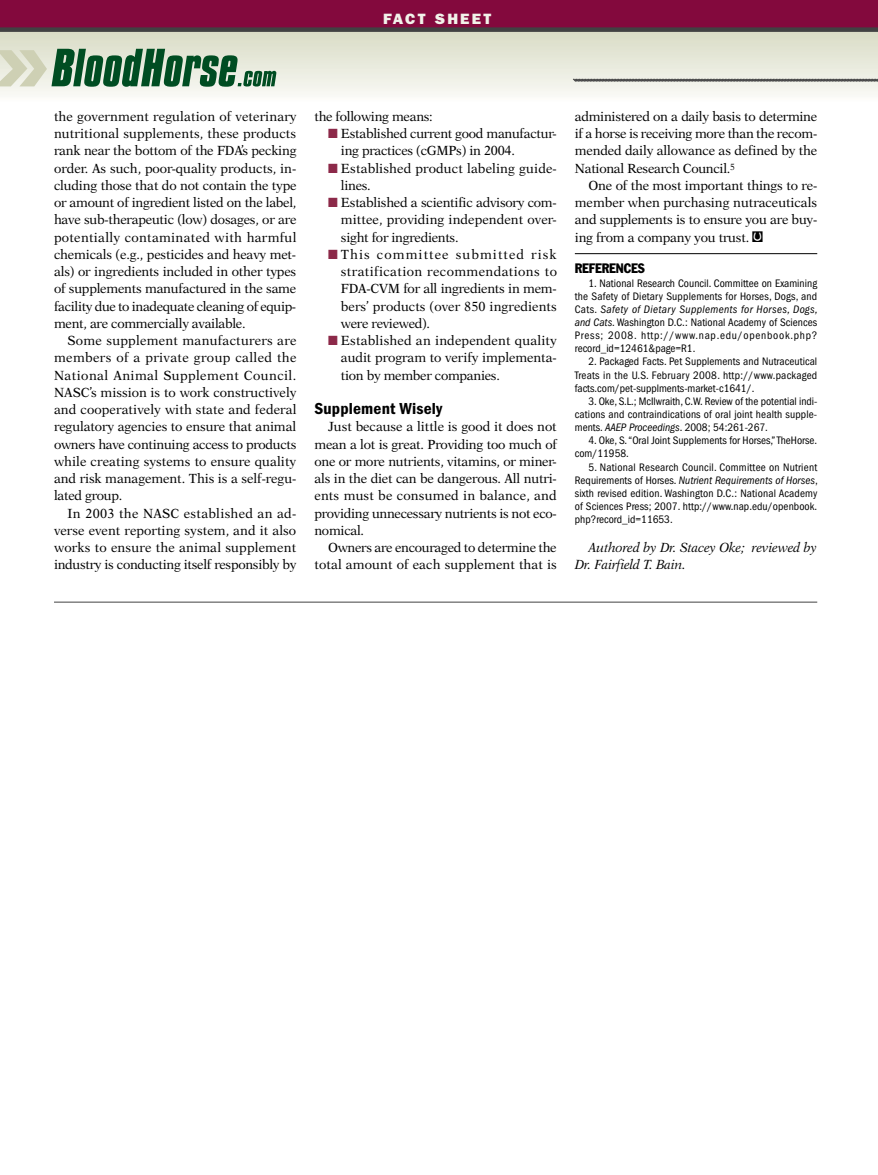
<style>
.page{position:relative;width:878px;height:1175px;background:#fff}
.page>*{position:absolute;margin:0;border:0;box-sizing:border-box;transform-origin:0 0}
.t1{font:16.5px "ITC Franklin Gothic Std Dm Cd";letter-spacing:.01em;color:#000;scale:1.05 1}
.t2{font:15px "ITC Franklin Gothic Std Hvy";letter-spacing:.14em;color:#f2f3ea;scale:1.05 1}
.t3{font:condensed 13.5px "Franklin Gothic Std";letter-spacing:-.01em;color:#000}
.t4{font:13.35px/17.2px "New Aster LT Std";letter-spacing:-.02em;color:#000;text-align:justify;scale:.96 1}
.t5{font:italic 13.35px/17.2px "New Aster LT Std";letter-spacing:-.015em;color:#000;scale:.96 1}
.t6{font:13.35px/17.2px "New Aster LT Std";letter-spacing:.01em;color:#000;scale:.96 1}
.t7{font:condensed 11.25px/13.2px "ITC Franklin Gothic Std";color:#000;text-align:justify}
.s1{color:#8c2949}
.s2{font-family:"Blood Horse Bats"}
.s3{font-style:italic}
</style>
<div class="page">
<div style="left:0;top:26px;width:878px;height:80px;background:linear-gradient(to bottom,#d5d8c0,#fefdfc)"></div>
<hr style="left:575px;top:253px;width:242px;height:1px;background:#000">
<svg style="left:572px;top:78px;width:306px;height:4px"></svg>
<hr style="left:54px;top:602px;width:763px;height:1px;background:#414142">
<div style="left:0;top:0;width:878px;height:30px;background:#83093d"></div>
<div style="left:0;top:27px;width:878px;height:5px;background:#414142"></div>
<svg style="left:0;top:49px;width:276px;height:38px;background:#7ca084"></svg>
<p class="t2" style="left:383px;top:10px;width:105px">FACT SHEET</p>
<p class="t4" style="left:54px;top:108px;width:254px">the government regulation of veterinary nutritional supplements, these products rank near the bottom of the FDA’s pecking order. As such, poor-quality products, in&shy;cluding those that do not contain the type or amount of ingredient listed on the label, have sub-therapeutic (low) dosages, or are potentially contaminated with harmful chemicals (e.g., pesticides and heavy met&shy;als) or ingredients included in other types of supplements manufactured in the same facility due to inadequate cleaning of equip&shy;ment, are commercially available.</p>
<p class="t4" style="left:54px;top:332px;width:254px;text-indent:14px">Some supplement manufacturers are members of a private group called the National Animal Supplement Council.<br>NASC’s mission is to work constructively and cooperatively with state and federal regulatory agencies to ensure that animal owners have continuing access to products while creating systems to ensure quality and risk management. This is a self-regu&shy;lated group.</p>
<p class="t4" style="left:54px;top:504px;width:254px;text-indent:14px">In 2003 the NASC established an ad&shy;verse event reporting system, and it also works to ensure the animal supplement industry is conducting itself responsibly by</p>
<p class="t4" style="left:314px;top:107px;width:125px">the following means:</p>
<p class="t4" style="left:341px;top:125px;width:226px;text-indent:-13px"><span class="s1">■</span> Established current good manufactur&shy;ing practices (cGMPs) in 2004.</p>
<p class="t6" style="left:341px;top:159px;width:226px;text-indent:-13px"><span class="s1">■</span> Established product labeling guide&shy;lines.</p>
<p class="t4" style="left:341px;top:194px;width:226px;text-indent:-13px"><span class="s1">■</span> Established a scientific advisory com&shy;mittee, providing independent over&shy;sight for ingredients.</p>
<p class="t4" style="left:341px;top:246px;width:226px;text-indent:-13px"><span class="s1">■</span> This committee submitted risk stratification recommendations to FDA-CVM for all ingredients in mem&shy;bers’ products (over 850 ingredients were reviewed).</p>
<p class="t4" style="left:341px;top:332px;width:226px;text-indent:-13px"><span class="s1">■</span> Established an independent quality audit program to verify implementa&shy;tion by member companies.</p>
<p class="t1" style="left:314px;top:399px;width:123px">Supplement Wisely</p>
<p class="t4" style="left:314px;top:418px;width:254px;text-indent:14px">Just because a little is good it does not mean a lot is great. Providing too much of one or more nutrients, vitamins, or miner&shy;als in the diet can be dangerous. All nutri&shy;ents must be consumed in balance, and providing unnecessary nutrients is not eco&shy;nomical.</p>
<p class="t4" style="left:314px;top:539px;width:254px;text-align:right">Owners are encouraged to determine the total amount of each supplement that is</p>
<p class="t4" style="left:575px;top:108px;width:254px">administered on a daily basis to determine if a horse is receiving more than the recom&shy;mended daily allowance as defined by the National Research Council.<sup>5</sup></p>
<p class="t4" style="left:575px;top:177px;width:254px;text-indent:14px">One of the most important things to re&shy;member when purchasing nutraceuticals and supplements is to ensure you are buy&shy;ing from a company you trust. <span class="s2">b</span></p>
<p class="t3" style="left:575px;top:260px;width:71px">REFERENCES</p>
<p class="t7" style="left:575px;top:276px;width:244px;text-indent:14px">1. National Research Council. Committee on Examining the Safety of Dietary Supplements for Horses, Dogs, and Cats. <span class="s3">Safety of Dietary Supplements for Horses, Dogs, and Cats</span>. Washington D.C.: National Academy of Sciences Press; 2008. http://www.nap.edu/openbook.php? record_id=12461&amp;page=R1.</p>
<p class="t7" style="left:575px;top:355px;width:244px;text-indent:14px">2. Packaged Facts. Pet Supplements and Nutraceutical Treats in the U.S. February 2008. http://www.packaged facts.com/pet-supplments-market-c1641/.</p>
<p class="t7" style="left:575px;top:394px;width:244px;text-indent:14px">3. Oke, S.L.; McIlwraith, C.W. Review of the potential indi&shy;cations and contraindications of oral joint health supple&shy;ments. <span class="s3">AAEP Proceedings</span>. 2008; 54:261-267.</p>
<p class="t7" style="left:575px;top:434px;width:244px;text-indent:14px">4. Oke, S. “Oral Joint Supplements for Horses,” TheHorse. com/11958.</p>
<p class="t7" style="left:575px;top:460px;width:244px;text-indent:14px">5. National Research Council. Committee on Nutrient Requirements of Horses. <span class="s3">Nutrient Requirements of Horses</span>, sixth revised edition. Washington D.C.: National Academy of Sciences Press; 2007. http://www.nap.edu/openbook. php?record_id=11653.</p>
<p class="t5" style="left:575px;top:539px;width:254px;text-indent:14px">Authored by Dr. Stacey Oke; reviewed by<br>Dr. Fairfield T. Bain.</p>
</div>
